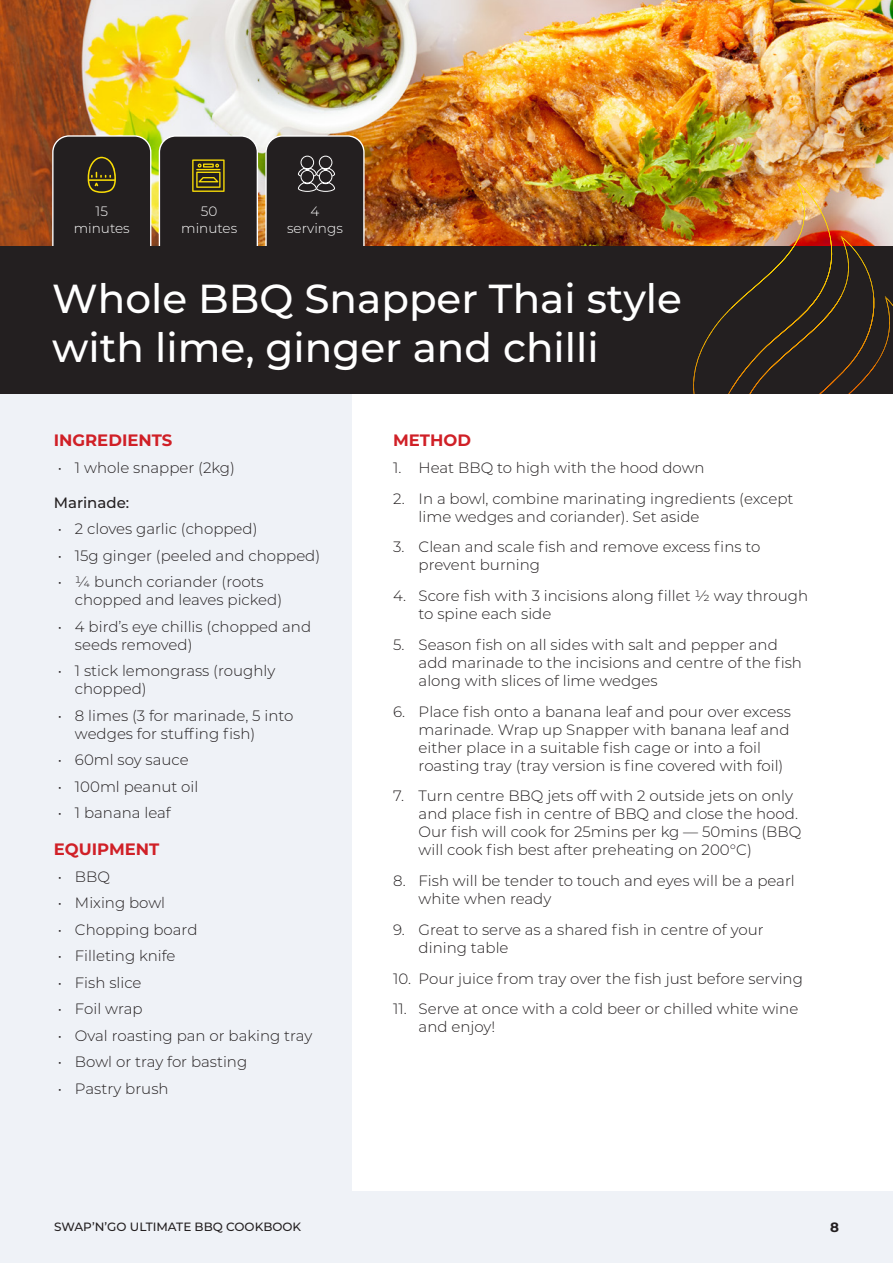
<style>
.page{position:relative;width:893px;height:1263px;background:#fff}
.page>*{position:absolute;margin:0;border:0;box-sizing:border-box;transform-origin:0 0}
.t1{font:500 40.5px/48.6px "Montserrat";color:#fff}
.t2{font:700 16.5px "Montserrat";color:#d02027}
.t3{font:300 15px/18px "Montserrat";color:#231f20}
.t4{font:500 15px "Montserrat";color:#231f20}
.t5{font:300 13.65px/16.4px "Montserrat";color:#fff;text-align:center}
.t6{font:700 13.5px "Montserrat";color:#231f20}
.t7{font:500 12px "Montserrat";color:#231f20}
</style>
<div class="page">
<div style="left:0;top:1191px;width:893px;height:72px;background:#eff2f7"></div>
<div style="left:0;top:383px;width:351px;height:808px;background:#eff2f7"></div>
<img style="left:0;top:0;width:893px;height:247px">
<div style="left:53px;top:136px;width:98px;height:129px;background:#231f20;border-radius:16px"></div>
<div style="left:52px;top:135px;width:99px;height:131px;border:1px solid #fff;border-radius:16px"></div>
<svg style="left:88px;top:157px;width:28px;height:36px"></svg>
<div style="left:159px;top:136px;width:98px;height:129px;background:#231f20;border-radius:16px"></div>
<div style="left:159px;top:135px;width:99px;height:131px;border:1px solid #fff;border-radius:16px"></div>
<div style="left:266px;top:136px;width:98px;height:129px;background:#231f20;border-radius:16px"></div>
<div style="left:265px;top:135px;width:100px;height:131px;border:1px solid #fff;border-radius:16px"></div>
<div style="left:0;top:247px;width:893px;height:147px;background:#231f20"></div>
<img style="left:690px;top:180px;width:203px;height:214px">
<svg style="left:192px;top:159px;width:33px;height:33px"></svg>
<svg style="left:297px;top:155px;width:38px;height:37px"></svg>
<p class="t5" style="left:74px;top:204px;width:57px">15 minutes</p>
<p class="t5" style="left:181px;top:204px;width:57px">50 minutes</p>
<p class="t5" style="left:287px;top:204px;width:57px">4 servings</p>
<h1 class="t1" style="left:52px;top:276px;width:631px">Whole BBQ Snapper Thai style with lime, ginger and chilli</h1>
<p class="t2" style="left:54px;top:433px;width:120px">INGREDIENTS</p>
<p class="t3" style="left:58px;top:459px;width:179px">• 1 whole snapper (2kg)</p>
<p class="t4" style="left:54px;top:495px;width:77px">Marinade:</p>
<p class="t3" style="left:58px;top:520px;width:201px">• 2 cloves garlic (chopped)</p>
<p class="t3" style="left:58px;top:547px;width:264px">• 15g ginger (peeled and chopped)</p>
<p class="t3" style="left:75px;top:573px;width:209px;text-indent:-17px">• ¼ bunch coriander (roots chopped and leaves picked)</p>
<p class="t3" style="left:75px;top:618px;width:238px;text-indent:-17px">• 4 bird’s eye chillis (chopped and seeds removed)</p>
<p class="t3" style="left:75px;top:662px;width:202px;text-indent:-17px">• 1 stick lemongrass (roughly chopped)</p>
<p class="t3" style="left:75px;top:707px;width:220px;text-indent:-17px">• 8 limes (3 for marinade, 5 into wedges for stuffing fish)</p>
<p class="t3" style="left:58px;top:751px;width:132px">• 60ml soy sauce</p>
<p class="t3" style="left:58px;top:778px;width:142px">• 100ml peanut oil</p>
<p class="t3" style="left:58px;top:804px;width:114px">• 1 banana leaf</p>
<p class="t2" style="left:54px;top:842px;width:107px">EQUIPMENT</p>
<p class="t3" style="left:58px;top:868px;width:54px">• BBQ</p>
<p class="t3" style="left:58px;top:894px;width:109px">• Mixing bowl</p>
<p class="t3" style="left:58px;top:921px;width:141px">• Chopping board</p>
<p class="t3" style="left:58px;top:947px;width:119px">• Filleting knife</p>
<p class="t3" style="left:58px;top:974px;width:85px">• Fish slice</p>
<p class="t3" style="left:58px;top:1000px;width:86px">• Foil wrap</p>
<p class="t3" style="left:58px;top:1027px;width:256px">• Oval roasting pan or baking tray</p>
<p class="t3" style="left:58px;top:1053px;width:191px">• Bowl or tray for basting</p>
<p class="t3" style="left:58px;top:1080px;width:112px">• Pastry brush</p>
<p class="t2" style="left:393px;top:433px;width:79px">METHOD</p>
<p class="t3" style="left:393px;top:459px;width:313px">1. Heat BBQ to high with the hood down</p>
<p class="t3" style="left:419px;top:490px;width:376px;text-indent:-26px">2. In a bowl, combine marinating ingredients (except lime wedges and coriander). Set aside</p>
<p class="t3" style="left:419px;top:538px;width:343px;text-indent:-26px">3. Clean and scale fish and remove excess fins to prevent burning</p>
<p class="t3" style="left:419px;top:587px;width:391px;text-indent:-26px">4. Score fish with 3 incisions along fillet ½ way through to spine each side</p>
<p class="t3" style="left:419px;top:636px;width:385px;text-indent:-26px">5. Season fish on all sides with salt and pepper and add marinade to the incisions and centre of the fish along with slices of lime wedges</p>
<p class="t3" style="left:419px;top:703px;width:374px;text-indent:-26px">6. Place fish onto a banana leaf and pour over excess marinade. Wrap up Snapper with banana leaf and either place in a suitable fish cage or into a foil roasting tray (tray version is fine covered with foil)</p>
<p class="t3" style="left:419px;top:787px;width:384px;text-indent:-26px">7. Turn centre BBQ jets off with 2 outside jets on only and place fish in centre of BBQ and close the hood.<br>Our fish will cook for 25mins per kg — 50mins (BBQ will cook fish best after preheating on 200°C)</p>
<p class="t3" style="left:419px;top:872px;width:378px;text-indent:-26px">8. Fish will be tender to touch and eyes will be a pearl white when ready</p>
<p class="t3" style="left:419px;top:921px;width:346px;text-indent:-26px">9. Great to serve as a shared fish in centre of your dining table</p>
<p class="t3" style="left:393px;top:970px;width:411px">10. Pour juice from tray over the fish just before serving</p>
<p class="t3" style="left:419px;top:1000px;width:381px;text-indent:-26px">11. Serve at once with a cold beer or chilled white wine and enjoy!</p>
<p class="t7" style="left:54px;top:1222px;width:249px">SWAP’N’GO ULTIMATE BBQ COOKBOOK</p>
<p class="t6" style="left:830px;top:1221px;width:10px">8</p>
</div>
